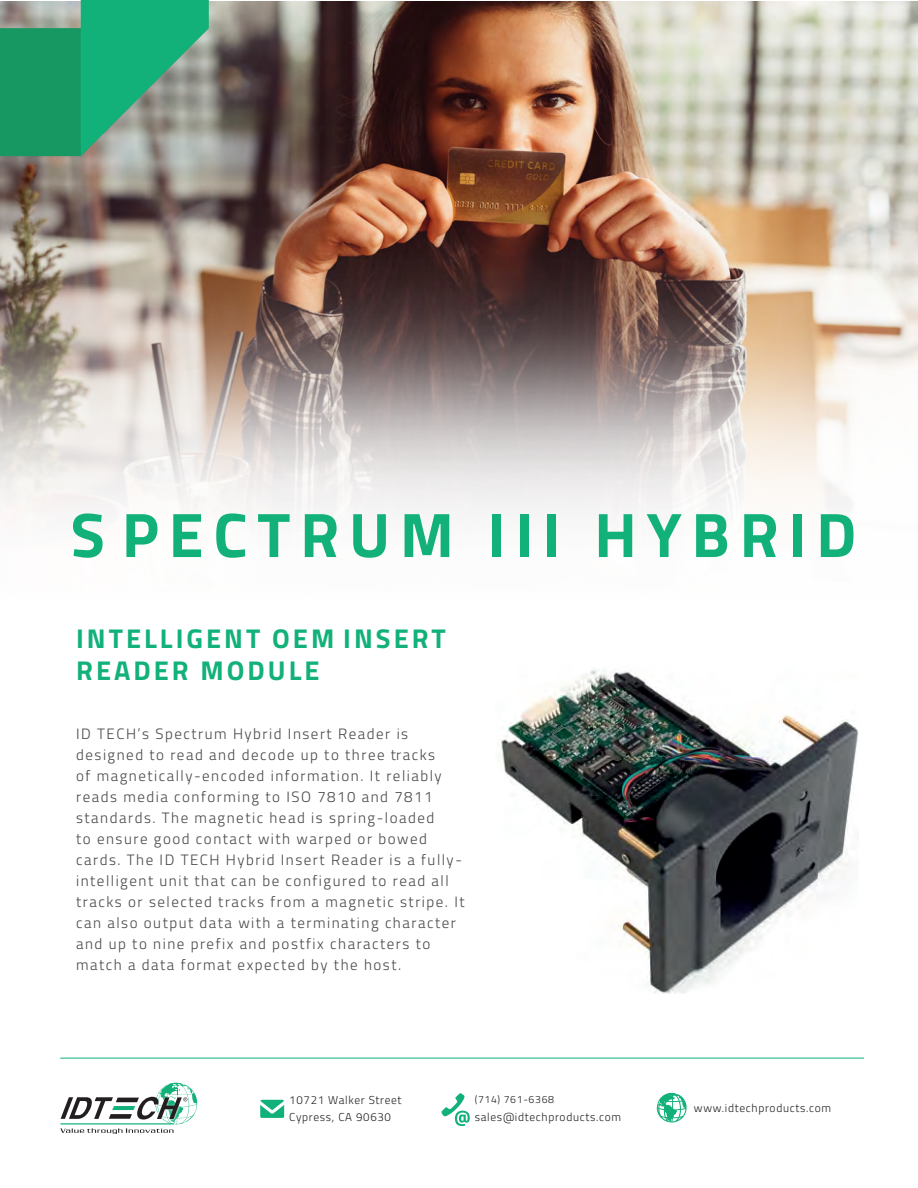
<style>
.page{position:relative;width:918px;height:1188px;background:#fff}
.page>*{position:absolute;margin:0;border:0;box-sizing:border-box;transform-origin:0 0}
.t1{font:700 63px "Titillium";letter-spacing:.155em;color:#12b179}
.t2{font:700 27.15px/32.5px "Titillium";letter-spacing:.11em;color:#12b179}
.t3{font:300 15px/21px "Titillium";letter-spacing:.1em;color:#464648}
.t4{font:300 11.55px "Titillium";letter-spacing:.06em;color:#231f20}
.t5{font:300 10.5px "Titillium";letter-spacing:.06em;color:#231f20}
</style>
<div class="page">
<img style="left:0;top:1px;width:918px;height:182px">
<img style="left:0;top:183px;width:918px;height:944px">
<svg style="left:0;top:0;width:209px;height:156px;background:#42a47c"></svg>
<hr style="left:60px;top:1058px;width:804px;height:1px;background:#12b179">
<svg style="left:441px;top:1093px;width:29px;height:33px"></svg>
<svg style="left:657px;top:1093px;width:30px;height:30px"></svg>
<svg style="left:260px;top:1100px;width:24px;height:18px"></svg>
<svg style="left:60px;top:1083px;width:138px;height:51px"></svg>
<img style="left:496px;top:666px;width:362px;height:328px">
<p class="t1" style="left:71px;top:487px;width:787px">S PECTRUM III HYBRID</p>
<p class="t2" style="left:76px;top:621px;width:371px">INTELLIGENT OEM INSERT<br>READER MODULE</p>
<p class="t3" style="left:76px;top:723px;width:390px">ID TECH’s Spectrum Hybrid Insert Reader is designed to read and decode up to three tracks<br>of magnetically-encoded information. It reliably reads media conforming to ISO 7810 and 7811 standards. The magnetic head is spring-loaded<br>to ensure good contact with warped or bowed cards. The ID TECH Hybrid Insert Reader is a fully&shy;intelligent unit that can be configured to read all tracks or selected tracks from a magnetic stripe. It can also output data with a terminating character and up to nine prefix and postfix characters to match a data format expected by the host.</p>
<p class="t4" style="left:289px;top:1092px;width:114px">10721 Walker Street</p>
<p class="t4" style="left:289px;top:1108px;width:103px">Cypress, CA 90630</p>
<p class="t5" style="left:475px;top:1092px;width:81px">(714) 761-6368</p>
<p class="t4" style="left:475px;top:1108px;width:148px">sales@idtechproducts.com</p>
<p class="t4" style="left:694px;top:1099px;width:139px">www.idtechproducts.com</p>
</div>
